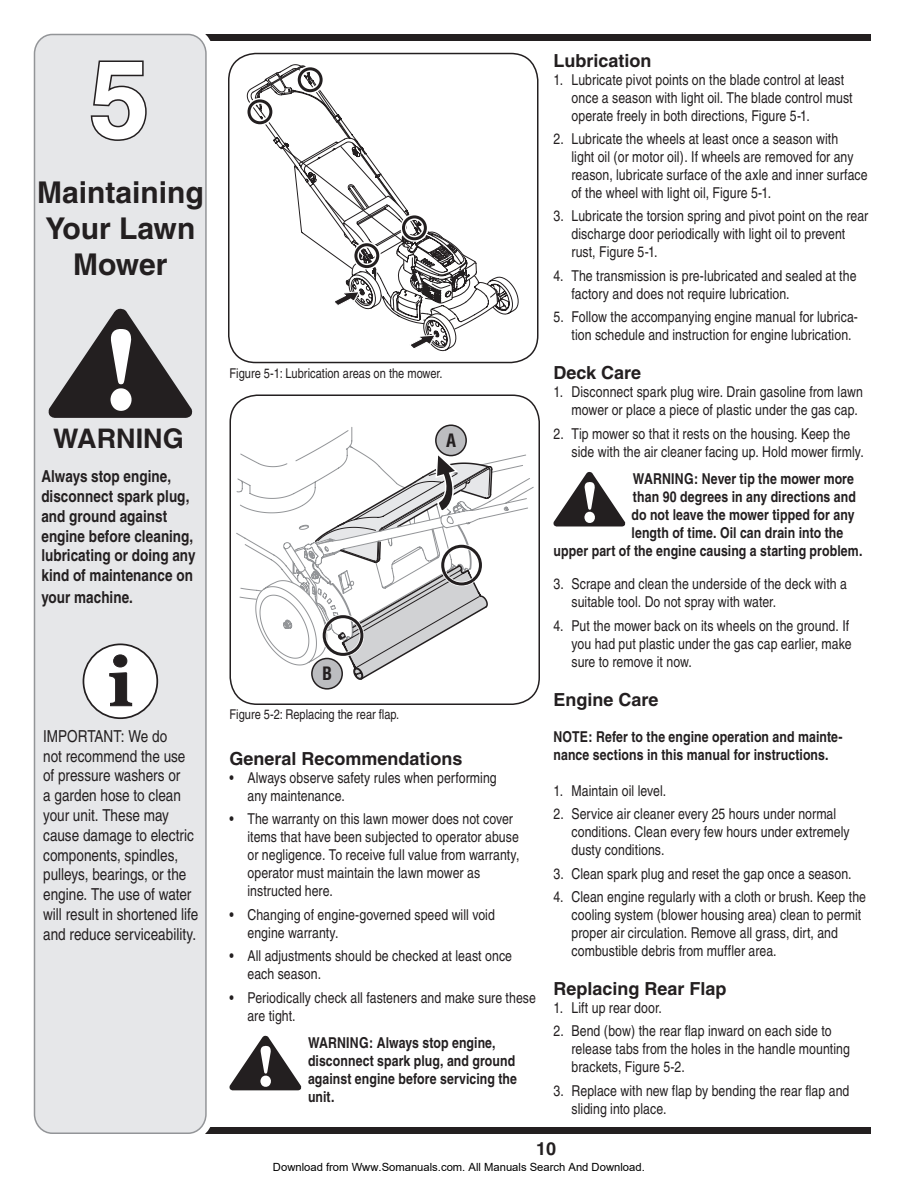
<style>
.page{position:relative;width:918px;height:1188px;background:#fff}
.page>*{position:absolute;margin:0;border:0;box-sizing:border-box;transform-origin:0 0}
.t1{font:700 108px "Helvetica";color:#fff}
.t2{font:700 30px/36px "Helvetica";color:#231f20;text-align:center}
.t3{font:700 27px "Helvetica";color:#231f20}
.t4{font:700 18px "Helvetica";color:#231f20}
.t5{font:700 condensed 18px "Helvetica";color:#231f20}
.t6{font:condensed 16.5px/19.8px "Helvetica";color:#231f20}
.t7{font:700 condensed 16.5px/19.8px "Helvetica";color:#231f20}
.t8{font:condensed 15px/18px "Helvetica";letter-spacing:.005em;color:#231f20}
.t9{font:700 condensed 15px/18px "Helvetica";letter-spacing:.005em;color:#231f20}
.t10{font:condensed 13.5px "Helvetica";color:#231f20}
.t11{font:11.25px "Arial";color:#000}
</style>
<div class="page">
<div style="left:110px;top:34px;width:761px;height:7px;background:#231f20"></div>
<div style="left:110px;top:1127px;width:761px;height:7px;background:#231f20"></div>
<div style="left:33px;top:33px;width:174px;height:1100px;background:#e6e7e9"></div>
<svg style="left:89px;top:59px;width:59px;height:83px;background:#b8b8ba"></svg>
<svg style="left:47px;top:308px;width:148px;height:110px;background:#8b8a8b"></svg>
<div style="left:83px;top:644px;width:74px;height:74px;background:#fff;border-radius:50%"></div>
<div style="left:83px;top:643px;width:75px;height:76px;border:2px solid #231f20;border-radius:50%"></div>
<svg style="left:109px;top:654px;width:23px;height:52px"></svg>
<svg style="left:229px;top:1036px;width:73px;height:54px"></svg>
<svg style="left:553px;top:472px;width:73px;height:54px"></svg>
<svg style="left:228px;top:52px;width:311px;height:311px"></svg>
<svg style="left:229px;top:394px;width:311px;height:310px"></svg>
<svg style="left:243px;top:62px;width:277px;height:292px"></svg>
<svg style="left:236px;top:427px;width:298px;height:200px"></svg>
<svg style="left:236px;top:450px;width:257px;height:231px"></svg>
<div style="left:312px;top:658px;width:30px;height:31px;background:#bcbdc0;border-radius:50%"></div>
<div style="left:311px;top:658px;width:32px;height:32px;border:1px solid #231f20;border-radius:50%"></div>
<div style="left:436px;top:425px;width:30px;height:31px;background:#bcbdc0;border-radius:50%"></div>
<div style="left:435px;top:424px;width:32px;height:32px;border:1px solid #231f20;border-radius:50%"></div>
<h1 class="t1" style="left:89px;top:33px;width:62px">5</h1>
<h2 class="t2" style="left:37px;top:174px;width:168px">Maintaining<br>Your Lawn<br>Mower</h2>
<h3 class="t3" style="left:53px;top:422px;width:132px">WARNING</h3>
<p class="t7" style="left:41px;top:466px;width:156px">Always stop engine, disconnect spark plug, and ground against engine before cleaning, lubricating or doing any kind of maintenance on</p>
<p class="t7" style="left:41px;top:587px;width:93px">your machine.</p>
<p class="t6" style="left:43px;top:726px;width:157px">IMPORTANT: We do<br>not recommend the use of pressure washers or<br>a garden hose to clean your unit. These may cause damage to electric components, spindles, pulleys, bearings, or the engine. The use of water will result in shortened life and reduce serviceability.</p>
<p class="t10" style="left:229px;top:365px;width:215px">Figure 5-1: Lubrication areas on the mower.</p>
<p class="t5" style="left:446px;top:429px;width:12px">A</p>
<p class="t5" style="left:322px;top:662px;width:12px">B</p>
<p class="t10" style="left:229px;top:707px;width:171px">Figure 5-2: Replacing the rear flap.</p>
<p class="t4" style="left:229px;top:748px;width:235px">General Recommendations</p>
<p class="t8" style="left:247px;top:769px;width:251px;text-indent:-18px">• Always observe safety rules when performing any maintenance.</p>
<p class="t8" style="left:247px;top:810px;width:273px;text-indent:-18px">• The warranty on this lawn mower does not cover items that have been subjected to operator abuse or negligence. To receive full value from warranty, operator must maintain the lawn mower as instructed here.</p>
<p class="t8" style="left:247px;top:905px;width:249px;text-indent:-18px">• Changing of engine-governed speed will void engine warranty.</p>
<p class="t8" style="left:247px;top:947px;width:266px;text-indent:-18px">• All adjustments should be checked at least once each season.</p>
<p class="t8" style="left:247px;top:988px;width:290px;text-indent:-18px">• Periodically check all fasteners and make sure these are tight.</p>
<p class="t9" style="left:308px;top:1033px;width:211px">WARNING: Always stop engine, disconnect spark plug, and ground against engine before servicing the unit.</p>
<p class="t4" style="left:553px;top:49px;width:100px">Lubrication</p>
<p class="t8" style="left:571px;top:70px;width:283px;text-indent:-18px">1. Lubricate pivot points on the blade control at least once a season with light oil. The blade control must operate freely in both directions, Figure 5-1.</p>
<p class="t8" style="left:571px;top:130px;width:298px;text-indent:-18px">2. Lubricate the wheels at least once a season with<br>light oil (or motor oil). If wheels are removed for any reason, lubricate surface of the axle and inner surface of the wheel with light oil, Figure 5-1.</p>
<p class="t8" style="left:571px;top:207px;width:298px;text-indent:-18px">3. Lubricate the torsion spring and pivot point on the rear discharge door periodically with light oil to prevent rust, Figure 5-1.</p>
<p class="t8" style="left:571px;top:267px;width:287px;text-indent:-18px">4. The transmission is pre-lubricated and sealed at the factory and does not require lubrication.</p>
<p class="t8" style="left:571px;top:308px;width:288px;text-indent:-18px">5. Follow the accompanying engine manual for lubrica&shy;tion schedule and instruction for engine lubrication.</p>
<p class="t4" style="left:553px;top:362px;width:89px">Deck Care</p>
<p class="t8" style="left:571px;top:383px;width:293px;text-indent:-18px">1. Disconnect spark plug wire. Drain gasoline from lawn mower or place a piece of plastic under the gas cap.</p>
<p class="t8" style="left:571px;top:424px;width:294px;text-indent:-18px">2. Tip mower so that it rests on the housing. Keep the side with the air cleaner facing up. Hold mower firmly.</p>
<p class="t9" style="left:633px;top:469px;width:223px">WARNING: Never tip the mower more</p>
<p class="t9" style="left:633px;top:487px;width:224px">than 90 degrees in any directions and</p>
<p class="t9" style="left:631px;top:505px;width:225px">do not leave the mower tipped for any</p>
<p class="t9" style="left:631px;top:523px;width:213px">length of time. Oil can drain into the</p>
<p class="t9" style="left:553px;top:541px;width:310px">upper part of the engine causing a starting problem.</p>
<p class="t8" style="left:571px;top:575px;width:277px;text-indent:-18px">3. Scrape and clean the underside of the deck with a suitable tool. Do not spray with water.</p>
<p class="t8" style="left:571px;top:616px;width:282px;text-indent:-18px">4. Put the mower back on its wheels on the ground. If you had put plastic under the gas cap earlier, make sure to remove it now.</p>
<p class="t4" style="left:553px;top:688px;width:107px">Engine Care</p>
<p class="t9" style="left:553px;top:727px;width:291px">NOTE: Refer to the engine operation and mainte&shy;nance sections in this manual for instructions.</p>
<p class="t8" style="left:553px;top:781px;width:114px">1. Maintain oil level.</p>
<p class="t8" style="left:571px;top:805px;width:280px;text-indent:-18px">2. Service air cleaner every 25 hours under normal conditions. Clean every few hours under extremely dusty conditions.</p>
<p class="t8" style="left:553px;top:864px;width:300px">3. Clean spark plug and reset the gap once a season.</p>
<p class="t8" style="left:571px;top:888px;width:296px;text-indent:-18px">4. Clean engine regularly with a cloth or brush. Keep the cooling system (blower housing area) clean to permit proper air circulation. Remove all grass, dirt, and combustible debris from muffler area.</p>
<p class="t4" style="left:553px;top:978px;width:175px">Replacing Rear Flap</p>
<p class="t8" style="left:553px;top:999px;width:110px">1. Lift up rear door.</p>
<p class="t8" style="left:571px;top:1022px;width:280px;text-indent:-18px">2. Bend (bow) the rear flap inward on each side to release tabs from the holes in the handle mounting brackets, Figure 5-2.</p>
<p class="t8" style="left:571px;top:1081px;width:279px;text-indent:-18px">3. Replace with new flap by bending the rear flap and sliding into place.</p>
<p class="t4" style="left:536px;top:1137px;width:22px">10</p>
<p class="t11" style="left:273px;top:1160px;width:373px">Download from Www.Somanuals.com. All Manuals Search And Download.</p>
</div>
